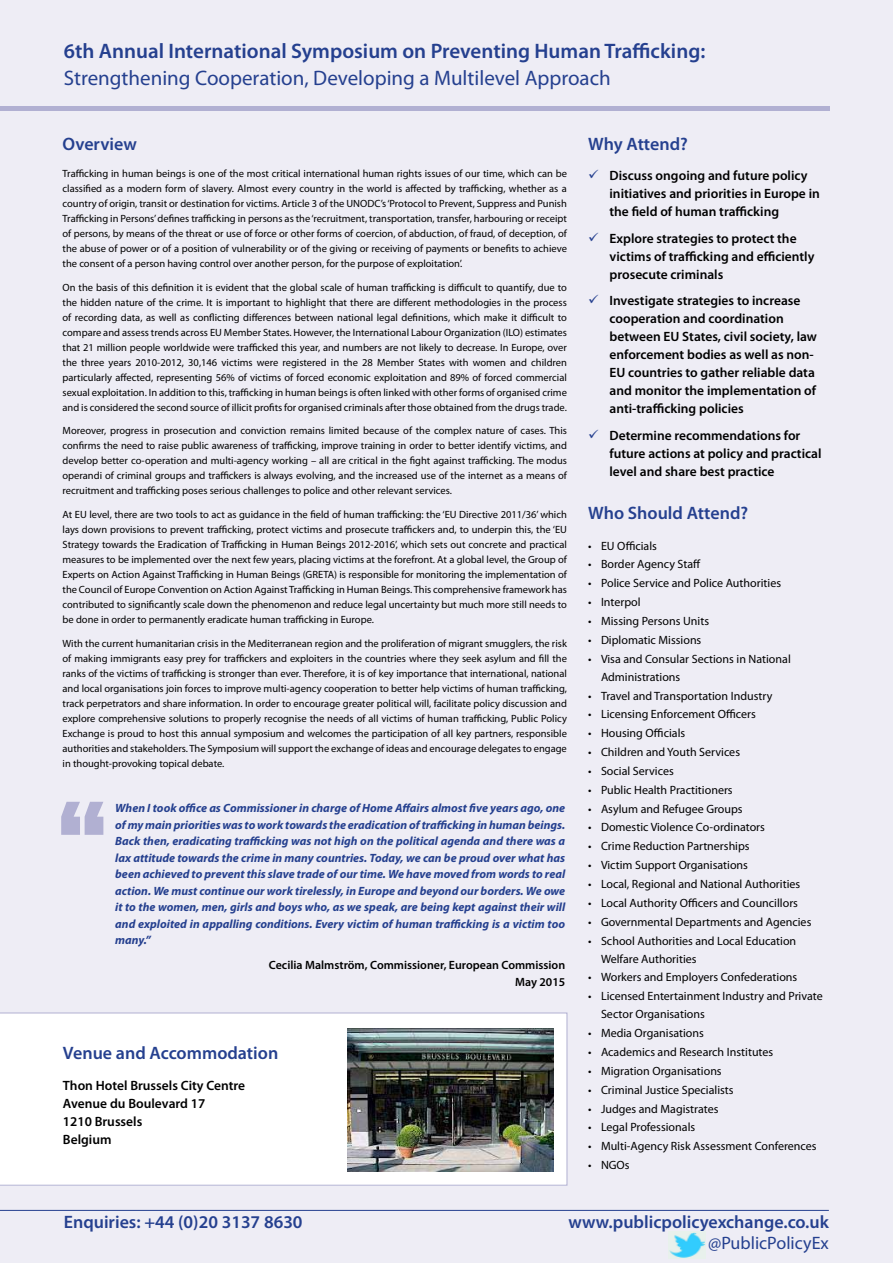
<style>
.page{position:relative;width:893px;height:1263px;background:#eeedf5}
.page>*{position:absolute;margin:0;border:0;box-sizing:border-box;transform-origin:0 0}
.t1{font:600 21px "Myriad Pro";color:#25408f}
.t2{font:21px "Myriad Pro";color:#25408f}
.t3{font:600 18px "Myriad Pro";color:#25408f}
.t4{font:18px "Myriad Pro";color:#25408f}
.t5{font:600 13.5px/18px "Myriad Pro";color:#000}
.t6{font:12px/18px "Myriad Pro";color:#000}
.t7{font:italic 700 12px/16.5px "Myriad Pro";color:#25408f;text-align:justify}
.t8{font:600 12px/16.5px "Myriad Pro";color:#000;text-align:right}
.t9{font:10.5px/15px "Myriad Pro";color:#000;text-align:justify}
</style>
<div class="page">
<hr style="left:0;top:1210px;width:829px;height:1px;background:#25408f">
<div style="left:0;top:106px;width:829px;height:5px;background:#b1b0d2"></div>
<img style="left:669px;top:1232px;width:37px;height:26px">
<svg style="left:61px;top:802px;width:42px;height:33px"></svg>
<div style="left:0;top:1013px;width:567px;height:172px;background:#fff"></div>
<img style="left:348px;top:1028px;width:206px;height:143px">
<h1 class="t1" style="left:64px;top:38px;width:643px">6th Annual International Symposium on Preventing Human Trafficking:</h1>
<h1 class="t2" style="left:64px;top:65px;width:548px">Strengthening Cooperation, Developing a Multilevel Approach</h1>
<h2 class="t3" style="left:63px;top:132px;width:76px">Overview</h2>
<p class="t9" style="left:63px;top:166px;width:506px">Trafficking in human beings is one of the most critical international human rights issues of our time, which can be classified as a modern form of slavery. Almost every country in the world is affected by trafficking, whether as a country of origin, transit or destination for victims. Article 3 of the UNODC’s ‘Protocol to Prevent, Suppress and Punish Trafficking in Persons’ defines trafficking in persons as the ‘recruitment, transportation, transfer, harbouring or receipt of persons, by means of the threat or use of force or other forms of coercion, of abduction, of fraud, of deception, of the abuse of power or of a position of vulnerability or of the giving or receiving of payments or benefits to achieve the consent of a person having control over another person, for the purpose of exploitation’.</p>
<p class="t9" style="left:63px;top:280px;width:506px">On the basis of this definition it is evident that the global scale of human trafficking is difficult to quantify, due to the hidden nature of the crime. It is important to highlight that there are different methodologies in the process of recording data, as well as conflicting differences between national legal definitions, which make it difficult to compare and assess trends across EU Member States. However, the International Labour Organization (ILO) estimates that 21 million people worldwide were trafficked this year, and numbers are not likely to decrease. In Europe, over the three years 2010-2012, 30,146 victims were registered in the 28 Member States with women and children particularly affected, representing 56% of victims of forced economic exploitation and 89% of forced commercial sexual exploitation. In addition to this, trafficking in human beings is often linked with other forms of organised crime and is considered the second source of illicit profits for organised criminals after those obtained from the drugs trade.</p>
<p class="t9" style="left:63px;top:423px;width:506px">Moreover, progress in prosecution and conviction remains limited because of the complex nature of cases. This confirms the need to raise public awareness of trafficking, improve training in order to better identify victims, and develop better co-operation and multi-agency working – all are critical in the fight against trafficking. The modus operandi of criminal groups and traffickers is always evolving, and the increased use of the internet as a means of recruitment and trafficking poses serious challenges to police and other relevant services.</p>
<p class="t9" style="left:63px;top:507px;width:506px">At EU level, there are two tools to act as guidance in the field of human trafficking: the ‘EU Directive 2011/36’ which lays down provisions to prevent trafficking, protect victims and prosecute traffickers and, to underpin this, the ‘EU Strategy towards the Eradication of Trafficking in Human Beings 2012-2016’, which sets out concrete and practical measures to be implemented over the next few years, placing victims at the forefront. At a global level, the Group of Experts on Action Against Trafficking in Human Beings (GRETA) is responsible for monitoring the implementation of the Council of Europe Convention on Action Against Trafficking in Human Beings. This comprehensive framework has contributed to significantly scale down the phenomenon and reduce legal uncertainty but much more still needs to be done in order to permanently eradicate human trafficking in Europe.</p>
<p class="t9" style="left:63px;top:635px;width:506px">With the current humanitarian crisis in the Mediterranean region and the proliferation of migrant smugglers, the risk of making immigrants easy prey for traffickers and exploiters in the countries where they seek asylum and fill the ranks of the victims of trafficking is stronger than ever. Therefore, it is of key importance that international, national and local organisations join forces to improve multi-agency cooperation to better help victims of human trafficking, track perpetrators and share information. In order to encourage greater political will, facilitate policy discussion and explore comprehensive solutions to properly recognise the needs of all victims of human trafficking, Public Policy Exchange is proud to host this annual symposium and welcomes the participation of all key partners, responsible authorities and stakeholders. The Symposium will support the exchange of ideas and encourage delegates to engage in thought-provoking topical debate.</p>
<p class="t7" style="left:115px;top:800px;width:452px">When I took office as Commissioner in charge of Home Affairs almost five years ago, one of my main priorities was to work towards the eradication of trafficking in human beings.<br>Back then, eradicating trafficking was not high on the political agenda and there was a lax attitude towards the crime in many countries. Today, we can be proud over what has been achieved to prevent this slave trade of our time. We have moved from words to real action. We must continue our work tirelessly, in Europe and beyond our borders. We owe it to the women, men, girls and boys who, as we speak, are being kept against their will and exploited in appalling conditions. Every victim of human trafficking is a victim too many.”</p>
<p class="t8" style="left:269px;top:957px;width:298px">Cecilia Malmström, Commissioner, European Commission<br>May 2015</p>
<h2 class="t3" style="left:63px;top:1042px;width:217px">Venue and Accommodation</h2>
<p class="t5" style="left:63px;top:1076px;width:184px">Thon Hotel Brussels City Centre<br>Avenue du Boulevard 17<br>1210 Brussels<br>Belgium</p>
<h2 class="t3" style="left:588px;top:132px;width:101px">Why Attend?</h2>
<p class="t5" style="left:609px;top:166px;width:212px">Discuss ongoing and future policy initiatives and priorities in Europe in the field of human trafficking</p>
<p class="t5" style="left:609px;top:229px;width:206px">Explore strategies to protect the victims of trafficking and efficiently prosecute criminals</p>
<p class="t5" style="left:609px;top:291px;width:209px">Investigate strategies to increase cooperation and coordination between EU States, civil society, law enforcement bodies as well as non-EU countries to gather reliable data and monitor the implementation of anti-trafficking policies</p>
<p class="t5" style="left:609px;top:426px;width:214px">Determine recommendations for future actions at policy and practical level and share best practice</p>
<h2 class="t3" style="left:588px;top:501px;width:161px">Who Should Attend?</h2>
<p class="t6" style="left:588px;top:536px;width:70px">• EU Officials</p>
<p class="t6" style="left:588px;top:555px;width:114px">• Border Agency Staff</p>
<p class="t6" style="left:588px;top:574px;width:194px">• Police Service and Police Authorities</p>
<p class="t6" style="left:588px;top:593px;width:54px">• Interpol</p>
<p class="t6" style="left:588px;top:612px;width:122px">• Missing Persons Units</p>
<p class="t6" style="left:588px;top:630px;width:115px">• Diplomatic Missions</p>
<p class="t6" style="left:601px;top:649px;width:191px;text-indent:-13px">• Visa and Consular Sections in National<br>Administrations</p>
<p class="t6" style="left:588px;top:686px;width:186px">• Travel and Transportation Industry</p>
<p class="t6" style="left:588px;top:705px;width:169px">• Licensing Enforcement Officers</p>
<p class="t6" style="left:588px;top:724px;width:99px">• Housing Officials</p>
<p class="t6" style="left:588px;top:743px;width:153px">• Children and Youth Services</p>
<p class="t6" style="left:588px;top:762px;width:87px">• Social Services</p>
<p class="t6" style="left:588px;top:780px;width:146px">• Public Health Practitioners</p>
<p class="t6" style="left:588px;top:799px;width:156px">• Asylum and Refugee Groups</p>
<p class="t6" style="left:588px;top:818px;width:178px">• Domestic Violence Co-ordinators</p>
<p class="t6" style="left:588px;top:837px;width:163px">• Crime Reduction Partnerships</p>
<p class="t6" style="left:588px;top:856px;width:161px">• Victim Support Organisations</p>
<p class="t6" style="left:588px;top:875px;width:214px">• Local, Regional and National Authorities</p>
<p class="t6" style="left:588px;top:894px;width:211px">• Local Authority Officers and Councillors</p>
<p class="t6" style="left:588px;top:912px;width:225px">• Governmental Departments and Agencies</p>
<p class="t6" style="left:601px;top:931px;width:197px;text-indent:-13px">• School Authorities and Local Education<br>Welfare Authorities</p>
<p class="t6" style="left:588px;top:968px;width:211px">• Workers and Employers Confederations</p>
<p class="t6" style="left:601px;top:987px;width:223px;text-indent:-13px">• Licensed Entertainment Industry and Private<br>Sector Organisations</p>
<p class="t6" style="left:588px;top:1024px;width:117px">• Media Organisations</p>
<p class="t6" style="left:588px;top:1043px;width:187px">• Academics and Research Institutes</p>
<p class="t6" style="left:588px;top:1062px;width:135px">• Migration Organisations</p>
<p class="t6" style="left:588px;top:1080px;width:147px">• Criminal Justice Specialists</p>
<p class="t6" style="left:588px;top:1099px;width:132px">• Judges and Magistrates</p>
<p class="t6" style="left:588px;top:1118px;width:109px">• Legal Professionals</p>
<p class="t6" style="left:588px;top:1137px;width:230px">• Multi-Agency Risk Assessment Conferences</p>
<p class="t6" style="left:588px;top:1156px;width:43px">• NGOs</p>
<h2 class="t3" style="left:64px;top:1210px;width:240px">Enquiries: +44 (0)20 3137 8630</h2>
<h2 class="t3" style="left:568px;top:1210px;width:262px">www.publicpolicyexchange.co.uk</h2>
<h2 class="t4" style="left:708px;top:1232px;width:122px">@PublicPolicyEx</h2>
</div>
